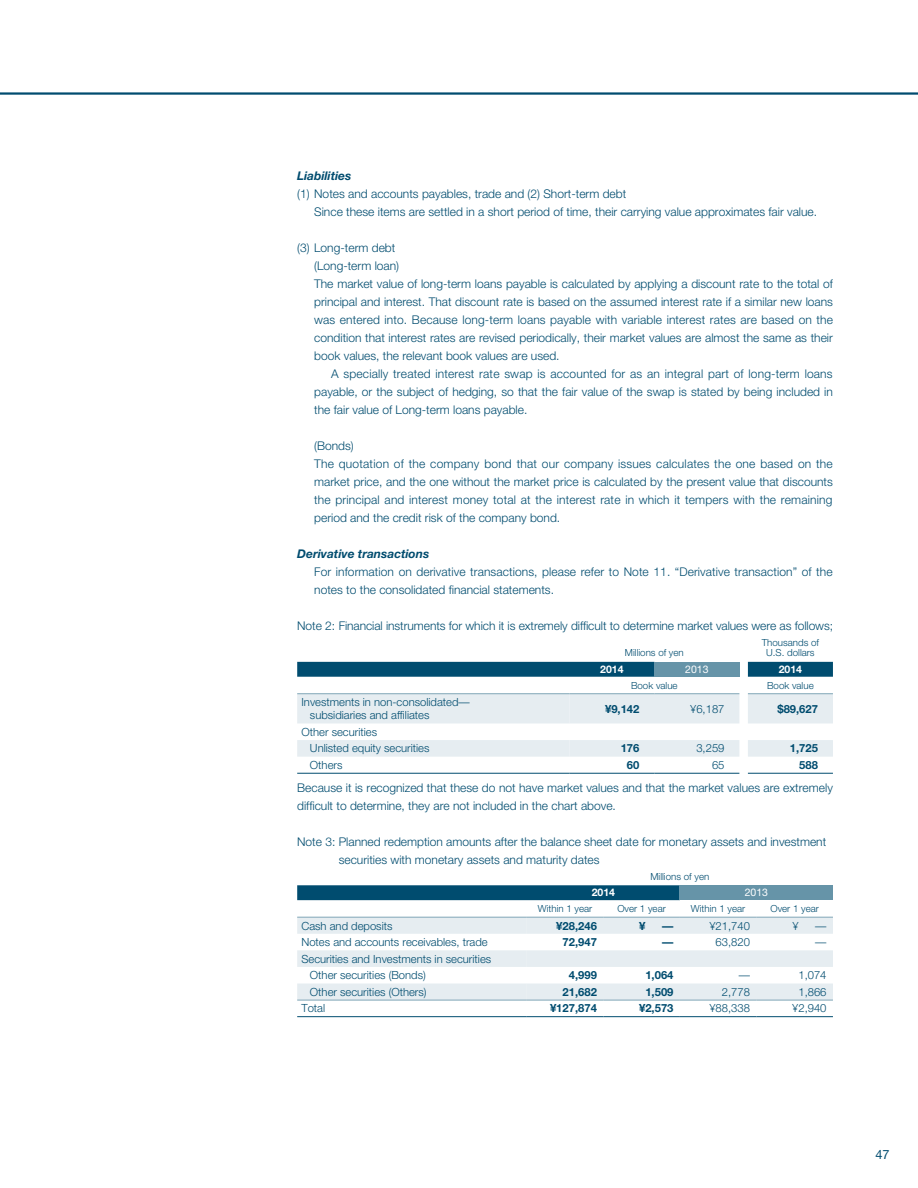
<style>
.page{position:relative;width:918px;height:1188px;background:#fff}
.page>*{position:absolute;margin:0;border:0;box-sizing:border-box;transform-origin:0 0}
.t1{font:12.75px "Helvetica Neue";color:#004c6f}
.t2{font:300 12px/18px "Helvetica Neue";color:#004c6f}
.t3{font:italic 700 12px "Helvetica Neue";color:#004c6f}
.t4{font:300 11.25px/16.6px "Helvetica Neue";color:#004c6f}
.t5{font:700 11.25px "Helvetica Neue";color:#004c6f}
.t6{font:700 10.5px "Helvetica Neue";color:#fff}
.t7{font:10.5px "Helvetica Neue";color:#fff}
.t8{font:300 9.75px/10.5px "Helvetica Neue";color:#004c6f;text-align:center}
</style>
<div class="page">
<svg style="left:297px;top:662px;width:536px;height:15px;background:#095274"></svg>
<div style="left:654px;top:662px;width:85px;height:15px;background:#6694a8"></div>
<svg style="left:297px;top:694px;width:536px;height:63px"></svg>
<hr style="left:297px;top:693px;width:272px;height:1px;background:#80a6b7">
<hr style="left:569px;top:693px;width:85px;height:1px;background:#80a6b7">
<hr style="left:654px;top:693px;width:85px;height:1px;background:#80a6b7">
<hr style="left:748px;top:693px;width:85px;height:1px;background:#80a6b7">
<hr style="left:297px;top:773px;width:272px;height:1px;background:#004c6f">
<hr style="left:569px;top:773px;width:85px;height:1px;background:#004c6f">
<hr style="left:654px;top:773px;width:85px;height:1px;background:#004c6f">
<hr style="left:748px;top:773px;width:85px;height:1px;background:#004c6f">
<svg style="left:297px;top:885px;width:383px;height:15px;background:#054f71"></svg>
<div style="left:680px;top:885px;width:153px;height:15px;background:#6694a8"></div>
<svg style="left:297px;top:918px;width:536px;height:82px"></svg>
<hr style="left:297px;top:917px;width:230px;height:1px;background:#80a6b7">
<hr style="left:527px;top:917px;width:76px;height:1px;background:#80a6b7">
<hr style="left:603px;top:917px;width:77px;height:1px;background:#80a6b7">
<hr style="left:680px;top:917px;width:76px;height:1px;background:#80a6b7">
<hr style="left:756px;top:917px;width:77px;height:1px;background:#80a6b7">
<hr style="left:297px;top:1000px;width:230px;height:1px;background:#80a6b7">
<hr style="left:297px;top:1016px;width:230px;height:1px;background:#004c6f">
<hr style="left:527px;top:1000px;width:76px;height:1px;background:#80a6b7">
<hr style="left:527px;top:1016px;width:76px;height:1px;background:#004c6f">
<hr style="left:603px;top:1000px;width:77px;height:1px;background:#80a6b7">
<hr style="left:603px;top:1016px;width:77px;height:1px;background:#004c6f">
<hr style="left:680px;top:1000px;width:76px;height:1px;background:#80a6b7">
<hr style="left:680px;top:1016px;width:76px;height:1px;background:#004c6f">
<hr style="left:756px;top:1000px;width:77px;height:1px;background:#80a6b7">
<hr style="left:756px;top:1016px;width:77px;height:1px;background:#004c6f">
<hr style="left:0;top:92px;width:918px;height:3px;background:#004c6f">
<p class="t3" style="left:297px;top:169px;width:56px">Liabilities</p>
<p class="t2" style="left:314px;top:185px;width:505px;text-indent:-17px">(1) Notes and accounts payables, trade and (2) Short-term debt<br>Since these items are settled in a short period of time, their carrying value approximates fair value.</p>
<p class="t2" style="left:314px;top:239px;width:520px;text-indent:-17px">(3) Long-term debt<br>(Long-term loan)<br>The market value of long-term loans payable is calculated by applying a discount rate to the total of principal and interest. That discount rate is based on the assumed interest rate if a similar new loans was entered into. Because long-term loans payable with variable interest rates are based on the condition that interest rates are revised periodically, their market values are almost the same as their book values, the relevant book values are used.</p>
<p class="t2" style="left:314px;top:365px;width:520px;text-align:justify;text-indent:17px">A specially treated interest rate swap is accounted for as an integral part of long-term loans payable, or the subject of hedging, so that the fair value of the swap is stated by being included in the fair value of Long-term loans payable.</p>
<p class="t2" style="left:314px;top:437px;width:520px">(Bonds)<br>The quotation of the company bond that our company issues calculates the one based on the market price, and the one without the market price is calculated by the present value that discounts the principal and interest money total at the interest rate in which it tempers with the remaining period and the credit risk of the company bond.</p>
<p class="t3" style="left:297px;top:547px;width:134px">Derivative transactions</p>
<p class="t2" style="left:314px;top:563px;width:520px">For information on derivative transactions, please refer to Note 11. “Derivative transaction” of the notes to the consolidated financial statements.</p>
<p class="t2" style="left:297px;top:617px;width:537px">Note 2: Financial instruments for which it is extremely difficult to determine market values were as follows;</p>
<p class="t8" style="left:625px;top:647px;width:60px">Millions of yen</p>
<p class="t8" style="left:762px;top:637px;width:59px">Thousands of<br>U.S. dollars</p>
<p class="t6" style="left:600px;top:663px;width:25px">2014</p>
<p class="t7" style="left:685px;top:663px;width:25px">2013</p>
<p class="t6" style="left:779px;top:663px;width:25px">2014</p>
<p class="t8" style="left:631px;top:680px;width:48px">Book value</p>
<p class="t8" style="left:767px;top:680px;width:48px">Book value</p>
<p class="t4" style="left:310px;top:696px;width:161px;line-height:12.8px;text-indent:-9px">Investments in non-consolidated— subsidiaries and affiliates</p>
<p class="t5" style="left:605px;top:702px;width:36px">¥9,142</p>
<p class="t4" style="left:690px;top:700px;width:36px">¥6,187</p>
<p class="t5" style="left:777px;top:702px;width:42px">$89,627</p>
<p class="t4" style="left:310px;top:723px;width:121px;text-indent:-9px">Other securities<br>Unlisted equity securities</p>
<p class="t5" style="left:621px;top:741px;width:20px">176</p>
<p class="t4" style="left:696px;top:740px;width:30px">3,259</p>
<p class="t5" style="left:790px;top:741px;width:30px">1,725</p>
<p class="t4" style="left:310px;top:756px;width:34px">Others</p>
<p class="t5" style="left:627px;top:758px;width:14px">60</p>
<p class="t4" style="left:712px;top:756px;width:14px">65</p>
<p class="t5" style="left:799px;top:758px;width:20px">588</p>
<p class="t2" style="left:297px;top:779px;width:537px">Because it is recognized that these do not have market values and that the market values are extremely difficult to determine, they are not included in the chart above.</p>
<p class="t2" style="left:339px;top:833px;width:489px;text-indent:-41px">Note 3: Planned redemption amounts after the balance sheet date for monetary assets and investment securities with monetary assets and maturity dates</p>
<p class="t8" style="left:650px;top:871px;width:60px">Millions of yen</p>
<p class="t6" style="left:592px;top:886px;width:25px">2014</p>
<p class="t7" style="left:745px;top:886px;width:25px">2013</p>
<p class="t8" style="left:538px;top:903px;width:56px">Within 1 year</p>
<p class="t8" style="left:617px;top:903px;width:50px">Over 1 year</p>
<p class="t8" style="left:691px;top:903px;width:56px">Within 1 year</p>
<p class="t8" style="left:770px;top:903px;width:50px">Over 1 year</p>
<p class="t4" style="left:301px;top:917px;width:93px">Cash and deposits</p>
<p class="t5" style="left:556px;top:919px;width:42px">¥28,246</p>
<p class="t5" style="left:639px;top:919px;width:8px">¥</p>
<p class="t5" style="left:662px;top:919px;width:13px">—</p>
<p class="t4" style="left:709px;top:917px;width:42px">¥21,740</p>
<p class="t4" style="left:793px;top:917px;width:8px">¥</p>
<p class="t4" style="left:815px;top:917px;width:13px">—</p>
<p class="t4" style="left:301px;top:933px;width:188px">Notes and accounts receivables, trade</p>
<p class="t5" style="left:563px;top:935px;width:36px">72,947</p>
<p class="t5" style="left:662px;top:935px;width:13px">—</p>
<p class="t4" style="left:716px;top:933px;width:36px">63,820</p>
<p class="t4" style="left:815px;top:933px;width:13px">—</p>
<p class="t4" style="left:310px;top:950px;width:183px;text-indent:-9px">Securities and Investments in securities<br>Other securities (Bonds)</p>
<p class="t5" style="left:569px;top:968px;width:30px">4,999</p>
<p class="t5" style="left:645px;top:968px;width:30px">1,064</p>
<p class="t4" style="left:739px;top:967px;width:13px">—</p>
<p class="t4" style="left:798px;top:967px;width:30px">1,074</p>
<p class="t4" style="left:310px;top:983px;width:118px">Other securities (Others)</p>
<p class="t5" style="left:563px;top:985px;width:36px">21,682</p>
<p class="t5" style="left:645px;top:985px;width:30px">1,509</p>
<p class="t4" style="left:722px;top:983px;width:30px">2,778</p>
<p class="t4" style="left:798px;top:983px;width:30px">1,866</p>
<p class="t4" style="left:301px;top:1000px;width:25px">Total</p>
<p class="t5" style="left:550px;top:1001px;width:48px">¥127,874</p>
<p class="t5" style="left:639px;top:1001px;width:36px">¥2,573</p>
<p class="t4" style="left:709px;top:1000px;width:42px">¥88,338</p>
<p class="t4" style="left:792px;top:1000px;width:36px">¥2,940</p>
<p class="t1" style="left:875px;top:1147px;width:16px">47</p>
</div>
